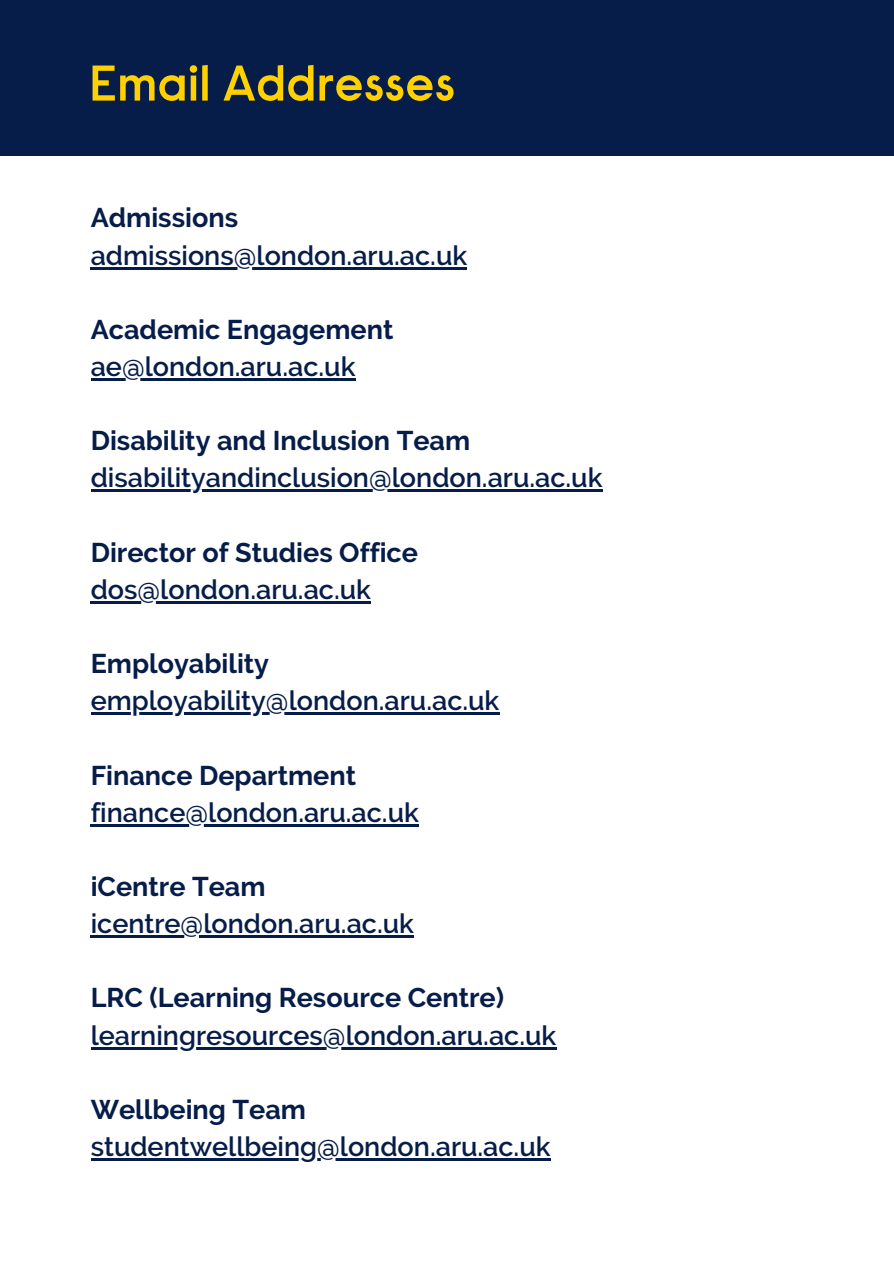
<style>
.page{position:relative;width:894px;height:1264px;background:#fff}
.page>*{position:absolute;margin:0;border:0;box-sizing:border-box;transform-origin:0 0}
.t1{font:600 50.1px "ARU Raisonne";color:#ffd100}
.t2{font:600 27px "Raleway";color:#071d49}
.t3{font:700 27px "Raleway";color:#071d49}
</style>
<div class="page">
<hr style="left:91px;top:267px;width:376px;height:2px;background:#071d49">
<hr style="left:91px;top:378px;width:264px;height:2px;background:#071d49">
<hr style="left:91px;top:489px;width:511px;height:3px;background:#071d49">
<hr style="left:91px;top:601px;width:280px;height:2px;background:#071d49">
<hr style="left:91px;top:712px;width:408px;height:2px;background:#071d49">
<hr style="left:91px;top:824px;width:328px;height:2px;background:#071d49">
<hr style="left:91px;top:935px;width:323px;height:2px;background:#071d49">
<hr style="left:91px;top:1046px;width:465px;height:3px;background:#071d49">
<hr style="left:91px;top:1158px;width:459px;height:2px;background:#071d49">
<div style="left:0;top:0;width:893px;height:156px;background:#071d49"></div>
<p class="t1" style="left:89px;top:64px;width:367px">Email Addresses</p>
<h1 class="t3" style="left:91px;top:202px;width:149px">Admissions</h1>
<p class="t2" style="left:91px;top:239px;width:378px">admissions@london.aru.ac.uk</p>
<p class="t3" style="left:91px;top:313px;width:304px">Academic Engagement</p>
<p class="t2" style="left:91px;top:350px;width:266px">ae@london.aru.ac.uk</p>
<p class="t3" style="left:91px;top:425px;width:381px">Disability and Inclusion Team</p>
<p class="t2" style="left:91px;top:462px;width:513px">disabilityandinclusion@london.aru.ac.uk</p>
<p class="t3" style="left:91px;top:536px;width:329px">Director of Studies Office</p>
<p class="t2" style="left:91px;top:573px;width:282px">dos@london.aru.ac.uk</p>
<p class="t3" style="left:91px;top:647px;width:180px">Employability</p>
<p class="t2" style="left:91px;top:685px;width:410px">employability@london.aru.ac.uk</p>
<p class="t3" style="left:91px;top:759px;width:267px">Finance Department</p>
<p class="t2" style="left:91px;top:796px;width:329px">finance@london.aru.ac.uk</p>
<p class="t3" style="left:91px;top:870px;width:176px">iCentre Team</p>
<p class="t2" style="left:91px;top:907px;width:325px">icentre@london.aru.ac.uk</p>
<p class="t3" style="left:91px;top:982px;width:415px">LRC (Learning Resource Centre)</p>
<p class="t2" style="left:91px;top:1019px;width:467px">learningresources@london.aru.ac.uk</p>
<p class="t3" style="left:91px;top:1093px;width:217px">Wellbeing Team</p>
<p class="t2" style="left:91px;top:1130px;width:461px">studentwellbeing@london.aru.ac.uk</p>
</div>
